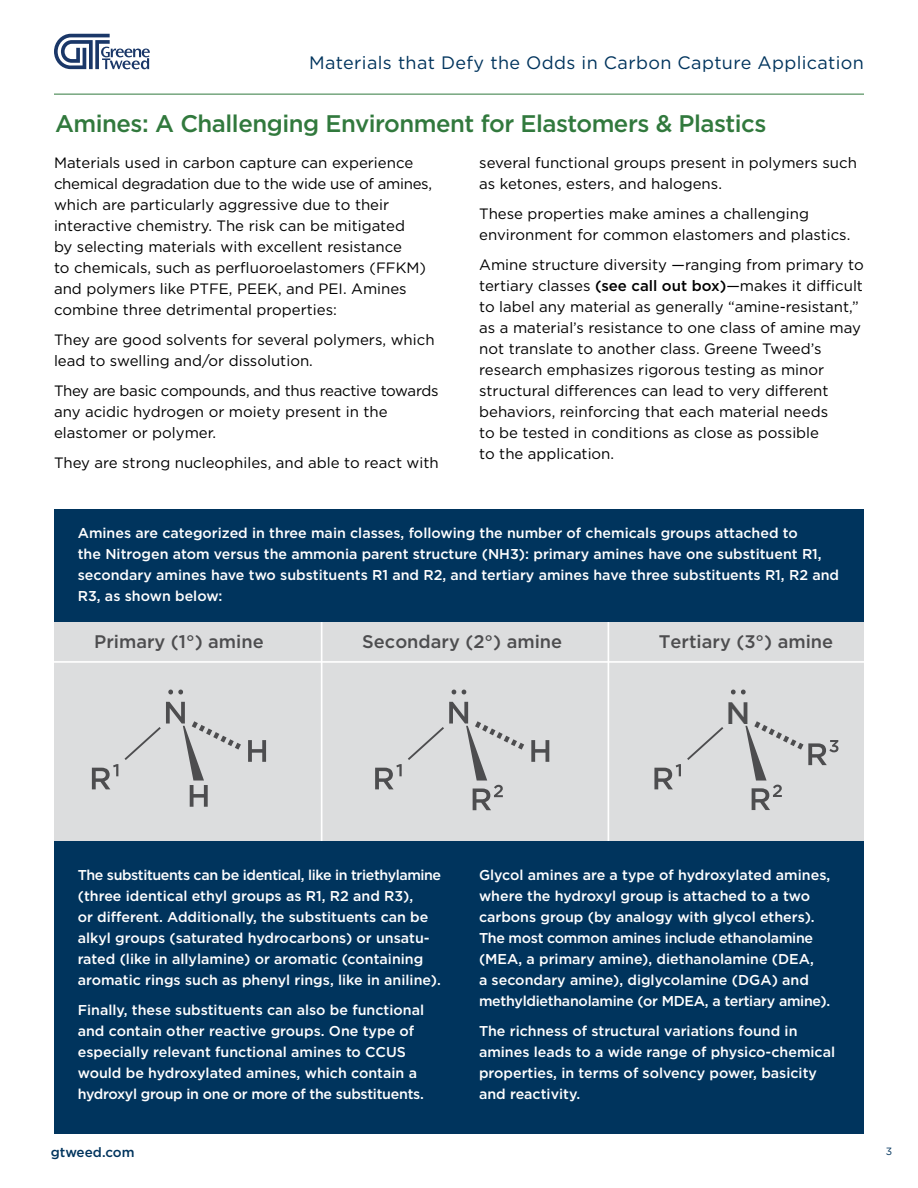
<style>
.page{position:relative;width:918px;height:1188px;background:#fff}
.page>*{position:absolute;margin:0;border:0;box-sizing:border-box;transform-origin:0 0}
.t1{font:500 31.05px "Gotham";color:#4d4d4f}
.t2{font:500 24px "Gotham";letter-spacing:-.02em;color:#31793d}
.t3{font:500 18.3px "Gotham";color:#4d4d4f}
.t4{font:18px "Gotham";letter-spacing:.02em;color:#00345d}
.t5{font:15px/21px "Gotham";color:#000}
.t6{font:500 14.85px/21.6px "Gotham";color:#fff}
.t7{font:500 14.25px/21px "Gotham";color:#fff}
.t8{font:500 13.5px "Gotham";color:#00345d}
.t9{font:10.5px "Gotham";color:#00345d}
.s1{font-weight:500}
</style>
<div class="page">
<svg style="left:54px;top:34px;width:96px;height:35px"></svg>
<hr style="left:54px;top:94px;width:810px;height:1px;background:#31793d">
<div style="left:54px;top:510px;width:810px;height:624px;background:#00345d"></div>
<div style="left:54px;top:622px;width:810px;height:218px;background:#dcddde"></div>
<hr style="left:321px;top:622px;width:1px;height:218px;background:#fff">
<hr style="left:608px;top:622px;width:1px;height:218px;background:#fff">
<hr style="left:54px;top:661px;width:810px;height:2px;background:#fff">
<svg style="left:168px;top:690px;width:15px;height:4px"></svg>
<svg style="left:248px;top:740px;width:18px;height:22px"></svg>
<svg style="left:92px;top:702px;width:149px;height:105px"></svg>
<svg style="left:452px;top:690px;width:4px;height:4px"></svg>
<svg style="left:462px;top:690px;width:4px;height:4px"></svg>
<svg style="left:531px;top:740px;width:18px;height:22px"></svg>
<svg style="left:375px;top:702px;width:149px;height:108px"></svg>
<svg style="left:731px;top:690px;width:15px;height:4px"></svg>
<svg style="left:654px;top:727px;width:70px;height:62px"></svg>
<svg style="left:745px;top:721px;width:93px;height:89px"></svg>
<p class="t4" style="left:309px;top:51px;width:556px">Materials that Defy the Odds in Carbon Capture Application</p>
<h2 class="t2" style="left:55px;top:108px;width:713px">Amines: A Challenging Environment for Elastomers &amp; Plastics</h2>
<p class="t5" style="left:54px;top:152px;width:380px">Materials used in carbon capture can experience chemical degradation due to the wide use of amines, which are particularly aggressive due to their interactive chemistry. The risk can be mitigated<br>by selecting materials with excellent resistance<br>to chemicals, such as perfluoroelastomers (FFKM) and polymers like PTFE, PEEK, and PEI. Amines combine three detrimental properties:</p>
<p class="t5" style="left:54px;top:329px;width:382px">They are good solvents for several polymers, which lead to swelling and/or dissolution.</p>
<p class="t5" style="left:54px;top:380px;width:386px">They are basic compounds, and thus reactive towards any acidic hydrogen or moiety present in the elastomer or polymer.</p>
<p class="t5" style="left:54px;top:452px;width:386px">They are strong nucleophiles, and able to react with</p>
<p class="t5" style="left:479px;top:152px;width:379px">several functional groups present in polymers such as ketones, esters, and halogens.</p>
<p class="t5" style="left:479px;top:203px;width:373px">These properties make amines a challenging environment for common elastomers and plastics.</p>
<p class="t5" style="left:479px;top:254px;width:386px">Amine structure diversity —ranging from primary to tertiary classes <span class="s1">(see call out box)</span>—makes it difficult to label any material as generally “amine-resistant,” as a material’s resistance to one class of amine may not translate to another class. Greene Tweed’s research emphasizes rigorous testing as minor structural differences can lead to very different behaviors, reinforcing that each material needs<br>to be tested in conditions as close as possible<br>to the application.</p>
<p class="t6" style="left:91px;top:514px;width:735px">Amines are categorized in three main classes, following the number of chemicals groups attached to the Nitrogen atom versus the ammonia parent structure (NH3): primary amines have one substituent R1, secondary amines have two substituents R1 and R2, and tertiary amines have</p>
<p class="t7" style="left:78px;top:522px;width:763px">Amines are categorized in three main classes, following the number of chemicals groups attached to<br>the Nitrogen atom versus the ammonia parent structure (NH3): primary amines have one substituent R1, secondary amines have two substituents R1 and R2, and tertiary amines have three substituents R1, R2 and R3, as shown below:</p>
<p class="t3" style="left:94px;top:630px;width:171px">Primary (1°) amine</p>
<p class="t3" style="left:362px;top:630px;width:201px">Secondary (2°) amine</p>
<p class="t3" style="left:659px;top:630px;width:176px">Tertiary (3°) amine</p>
<h1 class="t1" style="left:726px;top:692px;width:26px">N</h1>
<p class="t7" style="left:78px;top:864px;width:365px">The substituents can be identical, like in triethylamine (three identical ethyl groups as R1, R2 and R3),<br>or different. Additionally, the substituents can be alkyl groups (saturated hydrocarbons) or unsatu&shy;rated (like in allylamine) or aromatic (containing aromatic rings such as phenyl rings, like in aniline).</p>
<p class="t7" style="left:78px;top:999px;width:348px">Finally, these substituents can also be functional and contain other reactive groups. One type of especially relevant functional amines to CCUS would be hydroxylated amines, which contain a hydroxyl group in one or more of the substituents.</p>
<p class="t7" style="left:479px;top:864px;width:353px">Glycol amines are a type of hydroxylated amines, where the hydroxyl group is attached to a two carbons group (by analogy with glycol ethers).<br>The most common amines include ethanolamine (MEA, a primary amine), diethanolamine (DEA,<br>a secondary amine), diglycolamine (DGA) and methyldiethanolamine (or MDEA, a tertiary amine).</p>
<p class="t7" style="left:479px;top:1020px;width:358px">The richness of structural variations found in amines leads to a wide range of physico-chemical properties, in terms of solvency power, basicity and reactivity.</p>
<p class="t8" style="left:51px;top:1144px;width:85px">gtweed.com</p>
<p class="t9" style="left:886px;top:1144px;width:8px">3</p>
</div>
